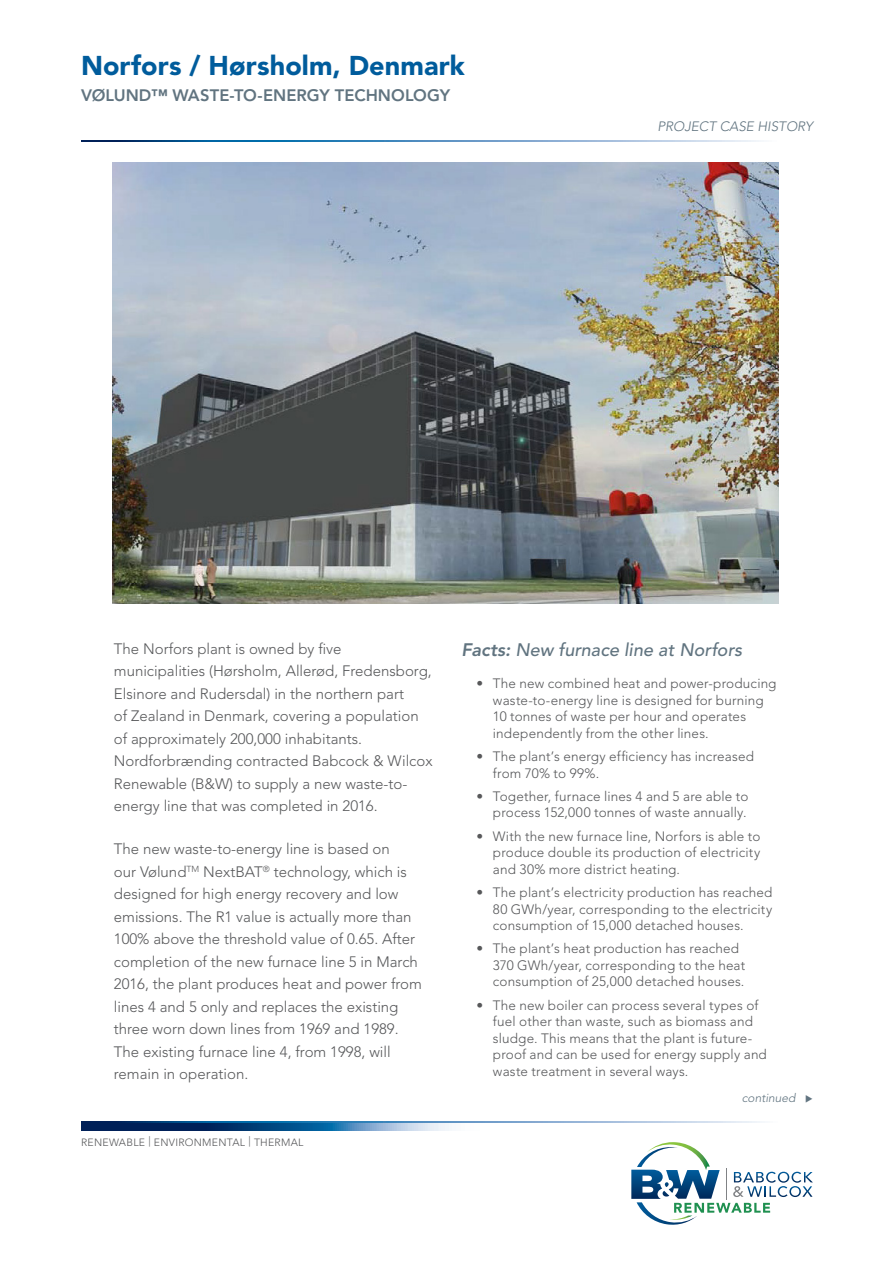
<style>
.page{position:relative;width:894px;height:1264px;background:#fff}
.page>*{position:absolute;margin:0;border:0;box-sizing:border-box;transform-origin:0 0}
.BW-Header_1-PS{font:900 27px "Avenir LT Std";letter-spacing:.005em;color:#005c9c}
.BW-Sub_Header-PS{font:italic 500 18px "Avenir LT Std";letter-spacing:.005em;color:#617480}
.BW-Header_1-PS-2{font:800 16.5px "Avenir LT Std";color:#617480}
.BW-Body_Text-PS{font:300 15px/22.5px "Avenir LT Std";color:#57585a}
.t1{font:300 13.5px/16.5px "Avenir LT Std";letter-spacing:.01em;color:#57585a}
.t2{font:italic 300 13.5px "Avenir LT Std";color:#617480}
.t3{font:italic 300 12px "Avenir LT Std";color:#617480}
.t4{font:300 10.5px "Avenir LT Std";letter-spacing:.025em;color:#57585a}
.s1{font-weight:800}
</style>
<div class="page">
<svg style="left:81px;top:1123px;width:369px;height:7px;background:#325f8f"></svg>
<svg style="left:81px;top:1121px;width:681px;height:2px"></svg>
<svg style="left:81px;top:141px;width:680px;height:1px"></svg>
<svg style="left:631px;top:1142px;width:181px;height:83px"></svg>
<img style="left:113px;top:162px;width:664px;height:441px">
<p class="BW-Header_1-PS" style="left:81px;top:49px;width:385px">Norfors / Hørsholm, Denmark</p>
<p class="BW-Header_1-PS-2" style="left:81px;top:85px;width:370px">VØLUND™ WASTE-TO-ENERGY TECHNOLOGY</p>
<p class="t2" style="left:657px;top:118px;width:157px">PROJECT CASE HISTORY</p>
<p class="BW-Body_Text-PS" style="left:114px;top:637px;width:320px">The Norfors plant is owned by five municipalities (Hørsholm, Allerød, Fredensborg, Elsinore and Rudersdal) in the northern part<br>of Zealand in Denmark, covering a population of approximately 200,000 inhabitants.<br>Nordforbrænding contracted Babcock &amp; Wilcox Renewable (B&amp;W) to supply a new waste-to&shy;energy line that was completed in 2016.</p>
<p class="BW-Body_Text-PS" style="left:114px;top:838px;width:309px">The new waste-to-energy line is based on<br>our Vølund<sup>TM</sup> NextBAT<sup>®</sup> technology, which is designed for high energy recovery and low emissions. The R1 value is actually more than 100% above the threshold value of 0.65. After completion of the new furnace line 5 in March 2016, the plant produces heat and power from lines 4 and 5 only and replaces the existing three worn down lines from 1969 and 1989.<br>The existing furnace line 4, from 1998, will remain in operation.</p>
<p class="t4" style="left:81px;top:1136px;width:224px">RENEWABLE | ENVIRONMENTAL | THERMAL</p>
<p class="BW-Sub_Header-PS" style="left:461px;top:639px;width:282px"><span class="s1">Facts:</span> New furnace line at Norfors</p>
<p class="t1" style="left:492px;top:675px;width:285px;text-indent:-16px">• The new combined heat and power-producing waste-to-energy line is designed for burning 10 tonnes of waste per hour and operates independently from the other lines.</p>
<p class="t1" style="left:492px;top:748px;width:262px;text-indent:-16px">• The plant’s energy efficiency has increased from 70% to 99%.</p>
<p class="t1" style="left:476px;top:788px;width:273px;text-align:right">• Together, furnace lines 4 and 5 are able to process 152,000 tonnes of waste annually.</p>
<p class="t1" style="left:492px;top:828px;width:269px;text-align:justify;text-indent:-16px">• With the new furnace line, Norfors is able to produce double its production of electricity and 30% more district heating.</p>
<p class="t1" style="left:492px;top:884px;width:281px;text-align:justify;text-indent:-16px">• The plant’s electricity production has reached 80 GWh/year, corresponding to the electricity consumption of 15,000 detached houses.</p>
<p class="t1" style="left:492px;top:940px;width:254px;text-indent:-16px">• The plant’s heat production has reached<br>370 GWh/year, corresponding to the heat consumption of 25,000 detached houses.</p>
<p class="t1" style="left:492px;top:996px;width:275px;text-indent:-16px">• The new boiler can process several types of fuel other than waste, such as biomass and sludge. This means that the plant is future&shy;proof and can be used for energy supply and waste treatment in several ways.</p>
<p class="t3" style="left:741px;top:1090px;width:73px">continued ◆</p>
</div>
